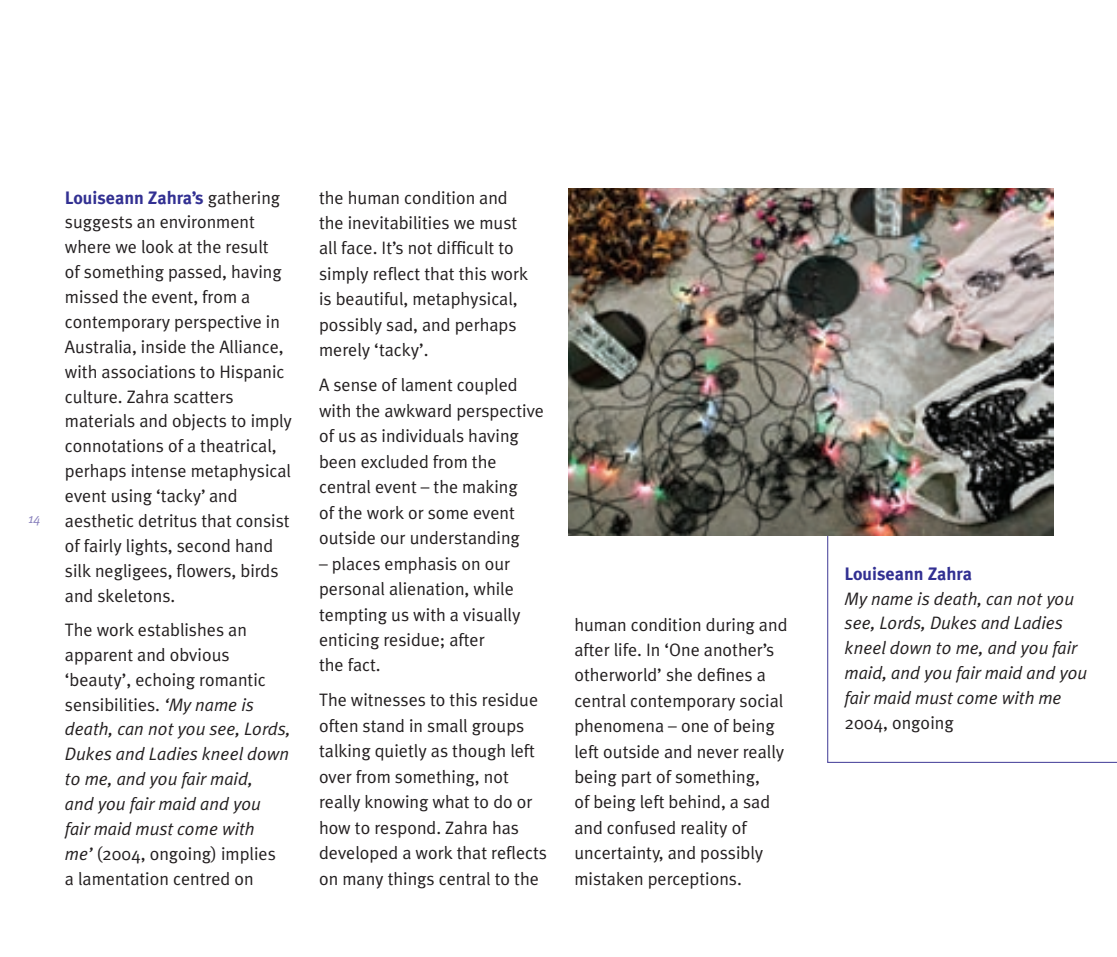
<style>
.page{position:relative;width:1117px;height:957px;background:#fff}
.page>*{position:absolute;margin:0;border:0;box-sizing:border-box;transform-origin:0 0}
.t1{font:18px/25.4px "Meta Plus Normal";color:#231f20}
.t2{font:italic 18px/25px "Meta Plus Normal";color:#231f20}
.t3{font:700 18px "Meta Plus";color:#323092}
.t4{font:italic 13.5px "Meta Plus Normal";color:#8981bd}
.s1{font-family:"Meta Plus Normal";font-weight:400;color:#231f20}
.s2{font-style:normal}
</style>
<div class="page">
<img style="left:568px;top:189px;width:484px;height:347px">
<svg style="left:826px;top:535px;width:290px;height:228px"></svg>
<p class="t4" style="left:28px;top:511px;width:14px">14</p>
<p class="t3" style="left:65px;top:187px;width:217px">Louiseann Zahra’s <span class="s1">gathering</span></p>
<p class="t1" style="left:65px;top:209px;width:228px">suggests an environment where we look at the result<br>of something passed, having missed the event, from a contemporary perspective in<br>Australia, inside the Alliance, with associations to Hispanic culture. Zahra scatters materials and objects to imply connotations of a theatrical, perhaps intense metaphysical event using ‘tacky’ and aesthetic detritus that consist of fairly lights, second hand silk negligees, flowers, birds and skeletons.</p>
<p class="t2" style="left:65px;top:617px;width:227px"><span class="s2">The work establishes an apparent and obvious ‘beauty’, echoing romantic sensibilities.</span> ‘My name is death, can not you see, Lords,<br>Dukes and Ladies kneel down to me, and you fair maid,<br>and you fair maid and you<br>fair maid must come with<br>me’ <span class="s2">(2004, ongoing) implies<br>a lamentation centred on</span></p>
<p class="t1" style="left:319px;top:184px;width:210px">the human condition and the inevitabilities we must all face. It’s not difficult to simply reflect that this work is beautiful, metaphysical, possibly sad, and perhaps merely ‘tacky’.</p>
<p class="t1" style="left:319px;top:372px;width:226px">A sense of lament coupled with the awkward perspective of us as individuals having been excluded from the central event – the making<br>of the work or some event outside our understanding</p>
<p class="t1" style="left:319px;top:550px;width:203px">– places emphasis on our personal alienation, while tempting us with a visually enticing residue; after<br>the fact.</p>
<p class="t1" style="left:319px;top:687px;width:229px">The witnesses to this residue often stand in small groups talking quietly as though left over from something, not really knowing what to do or how to respond. Zahra has developed a work that reflects on many things central to the</p>
<p class="t1" style="left:574px;top:611px;width:214px">human condition during and after life. In ‘One another’s otherworld’ she defines a central contemporary social phenomena – one of being left outside and never really being part of something,<br>of being left behind, a sad and confused reality of uncertainty, and possibly mistaken perceptions.</p>
<p class="t3" style="left:844px;top:563px;width:129px">Louiseann Zahra</p>
<p class="t2" style="left:844px;top:586px;width:244px">My name is death, can not you see, Lords, Dukes and Ladies kneel down to me, and you fair maid, and you fair maid and you fair maid must come with me</p>
<p class="t1" style="left:844px;top:709px;width:110px">2004, ongoing</p>
</div>
